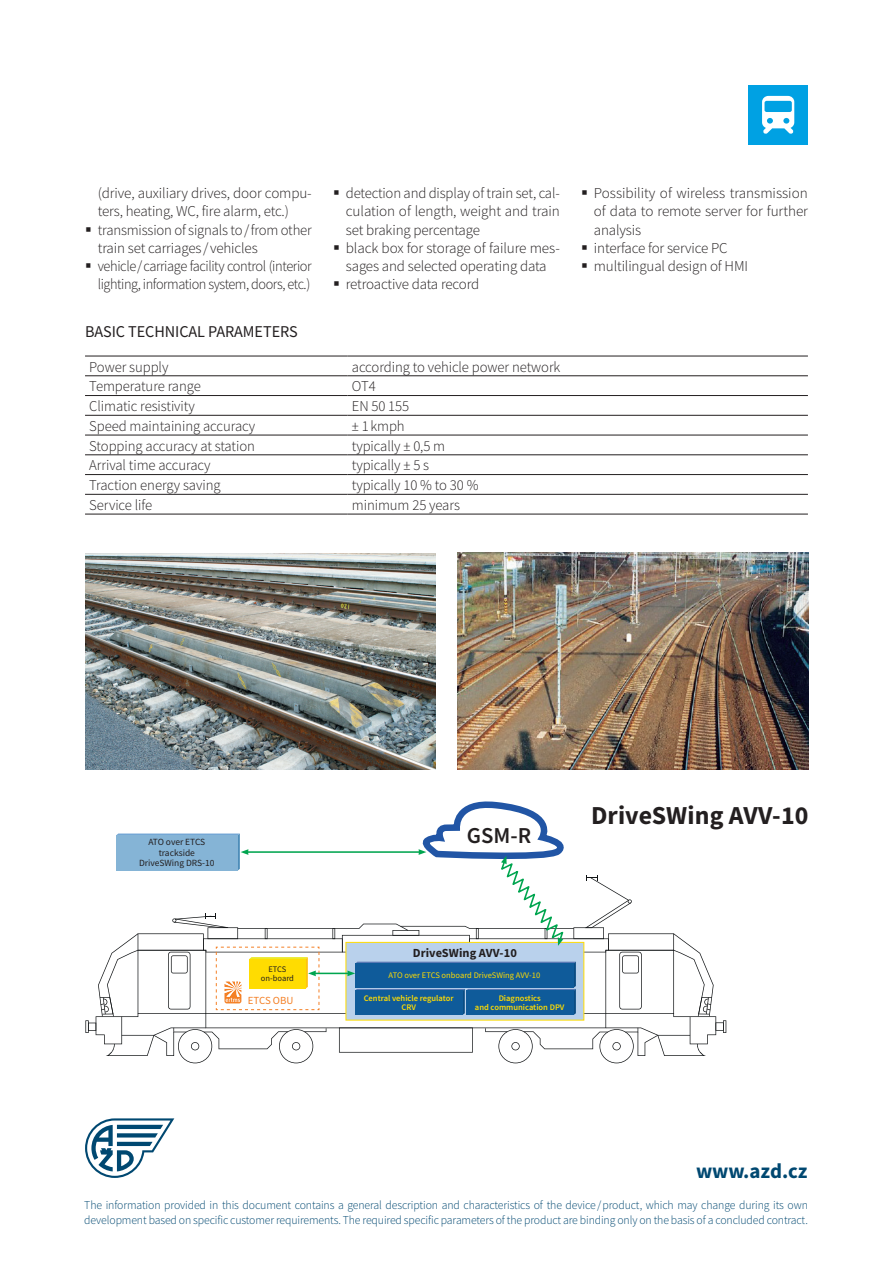
<style>
.page{position:relative;width:893px;height:1263px;background:#fff}
.page>*{position:absolute;margin:0;border:0;box-sizing:border-box;transform-origin:0 0}
.t1{font:700 25.95px "Source Sans Pro";letter-spacing:.005em;color:#231f20}
.t2{font:600 22.8px "Source Sans Pro";color:#231f20}
.t3{font:700 21px "Source Sans Pro";color:#004871}
.mezititulek{font:16.5px "Source Sans Pro";letter-spacing:-.005em;color:#231f20}
.text{font:300 15px/18px "Source Sans Pro";letter-spacing:-.01em;color:#231f20}
.text-2{font:300 15px/18px "Source Sans Pro";letter-spacing:-.03em;color:#231f20;text-align:right;scale:.96 1}
.t4{font:700 12.45px "Source Sans Pro";letter-spacing:.005em;color:#231f20}
.t5{font:300 12px/15px "Source Sans Pro";letter-spacing:-.01em;color:#004871}
.t6{font:10.8px "Source Sans Pro";color:#f48026}
.t7{font:9.45px/10.4px "Source Sans Pro";color:#231f20;text-align:center}
.t8{font:600 8.55px/9.3px "Source Sans Pro";color:#ffdc01;text-align:center}
.t9{font:8.55px "Source Sans Pro";color:#ffdc01}
.t10{font:8.55px/9.3px "Source Sans Pro";letter-spacing:-.005em;color:#231f20;text-align:center}
</style>
<div class="page">
<div style="left:748px;top:85px;width:60px;height:60px;background:#00a1e3"></div>
<svg style="left:762px;top:96px;width:32px;height:38px"></svg>
<svg style="left:85px;top:1118px;width:89px;height:60px"></svg>
<hr style="left:85px;top:356px;width:263px;height:1px;background:#231f20">
<hr style="left:348px;top:356px;width:460px;height:1px;background:#231f20">
<hr style="left:85px;top:375px;width:263px;height:1px;background:#231f20">
<hr style="left:348px;top:375px;width:460px;height:1px;background:#231f20">
<hr style="left:85px;top:395px;width:263px;height:1px;background:#231f20">
<hr style="left:348px;top:395px;width:460px;height:1px;background:#231f20">
<hr style="left:85px;top:415px;width:263px;height:1px;background:#231f20">
<hr style="left:348px;top:415px;width:460px;height:1px;background:#231f20">
<hr style="left:85px;top:435px;width:263px;height:1px;background:#231f20">
<hr style="left:348px;top:435px;width:460px;height:1px;background:#231f20">
<hr style="left:85px;top:454px;width:263px;height:1px;background:#231f20">
<hr style="left:348px;top:454px;width:460px;height:1px;background:#231f20">
<hr style="left:85px;top:474px;width:263px;height:1px;background:#231f20">
<hr style="left:348px;top:474px;width:460px;height:1px;background:#231f20">
<hr style="left:85px;top:494px;width:263px;height:1px;background:#231f20">
<hr style="left:348px;top:494px;width:460px;height:1px;background:#231f20">
<hr style="left:85px;top:514px;width:263px;height:1px;background:#231f20">
<hr style="left:348px;top:514px;width:460px;height:1px;background:#231f20">
<img style="left:85px;top:553px;width:351px;height:217px">
<img style="left:458px;top:553px;width:350px;height:217px">
<svg style="left:85px;top:1020px;width:1px;height:13px"></svg>
<svg style="left:86px;top:801px;width:640px;height:262px"></svg>
<p class="text" style="left:98px;top:184px;width:216px">(drive, auxiliary drives, door compu&shy;ters, heating, WC, fire alarm, etc.)</p>
<p class="text" style="left:98px;top:221px;width:216px;text-indent:-13px">▪ transmission of signals to/from other train set carriages /vehicles</p>
<p class="text-2" style="left:85px;top:257px;width:238px">▪ vehicle/carriage facility control (interior lighting, information system, doors, etc.)</p>
<p class="text" style="left:346px;top:184px;width:216px;text-align:justify;text-indent:-13px">▪ detection and display of train set, cal&shy;culation of length, weight and train set braking percentage</p>
<p class="text" style="left:333px;top:239px;width:228px;text-align:center">▪ black box for storage of failure mes&shy;sages and selected operating data</p>
<p class="text" style="left:333px;top:275px;width:148px">▪ retroactive data record</p>
<p class="mezititulek" style="left:85px;top:321px;width:214px">BASIC TECHNICAL PARAMETERS</p>
<p class="text" style="left:89px;top:358px;width:81px">Power supply</p>
<p class="text" style="left:352px;top:358px;width:210px">according to vehicle power network</p>
<p class="text" style="left:89px;top:377px;width:113px">Temperature range</p>
<p class="text" style="left:352px;top:377px;width:25px">OT4</p>
<p class="text" style="left:89px;top:397px;width:107px">Climatic resistivity</p>
<p class="text" style="left:352px;top:397px;width:59px">EN 50 155</p>
<p class="text" style="left:89px;top:417px;width:167px">Speed maintaining accuracy</p>
<p class="text" style="left:352px;top:417px;width:54px">± 1kmph</p>
<p class="text" style="left:89px;top:437px;width:167px">Stopping accuracy at station</p>
<p class="text" style="left:352px;top:437px;width:95px">typically ± 0,5 m</p>
<p class="text" style="left:89px;top:456px;width:123px">Arrival time accuracy</p>
<p class="text" style="left:352px;top:456px;width:79px">typically ± 5 s</p>
<p class="text" style="left:89px;top:476px;width:133px">Traction energy saving</p>
<p class="text" style="left:352px;top:476px;width:128px">typically 10 % to 30 %</p>
<p class="text" style="left:89px;top:496px;width:64px">Service life</p>
<p class="text" style="left:352px;top:496px;width:110px">minimum 25 years</p>
<p class="text" style="left:594px;top:184px;width:216px;text-align:justify;text-indent:-13px">▪ Possibility of wireless transmission of data to remote server for further analysis</p>
<p class="text" style="left:581px;top:239px;width:148px">▪ interface for service PC</p>
<p class="text" style="left:581px;top:257px;width:168px">▪ multilingual design of HMI</p>
<p class="t7" style="left:148px;top:837px;width:59px">ATO over ETCS</p>
<p class="t2" style="left:467px;top:820px;width:66px">GSM-R</p>
<p class="t7" style="left:139px;top:847px;width:77px">trackside<br>DriveSWing DRS-10</p>
<p class="t1" style="left:591px;top:798px;width:219px">DriveSWing AVV-10</p>
<p class="t10" style="left:261px;top:964px;width:35px">ETCS on-board</p>
<p class="t6" style="left:248px;top:993px;width:47px">ETCS OBU</p>
<p class="t4" style="left:413px;top:944px;width:106px">DriveSWing AVV-10</p>
<p class="t9" style="left:389px;top:970px;width:153px">ATO over ETCS onboard DriveSWing AVV-10</p>
<p class="t8" style="left:364px;top:993px;width:91px">Central vehicle regulator<br>CRV</p>
<p class="t8" style="left:475px;top:993px;width:91px">Diagnostics<br>and communication DPV</p>
<p class="t3" style="left:696px;top:1157px;width:113px">www.azd.cz</p>
<p class="t5" style="left:84px;top:1198px;width:725px">The information provided in this document contains a general description and characteristics of the device/product, which may change during its own development based on specific customer requirements. The required specific parameters of the product are binding only on the basis of a concluded contract.</p>
</div>
